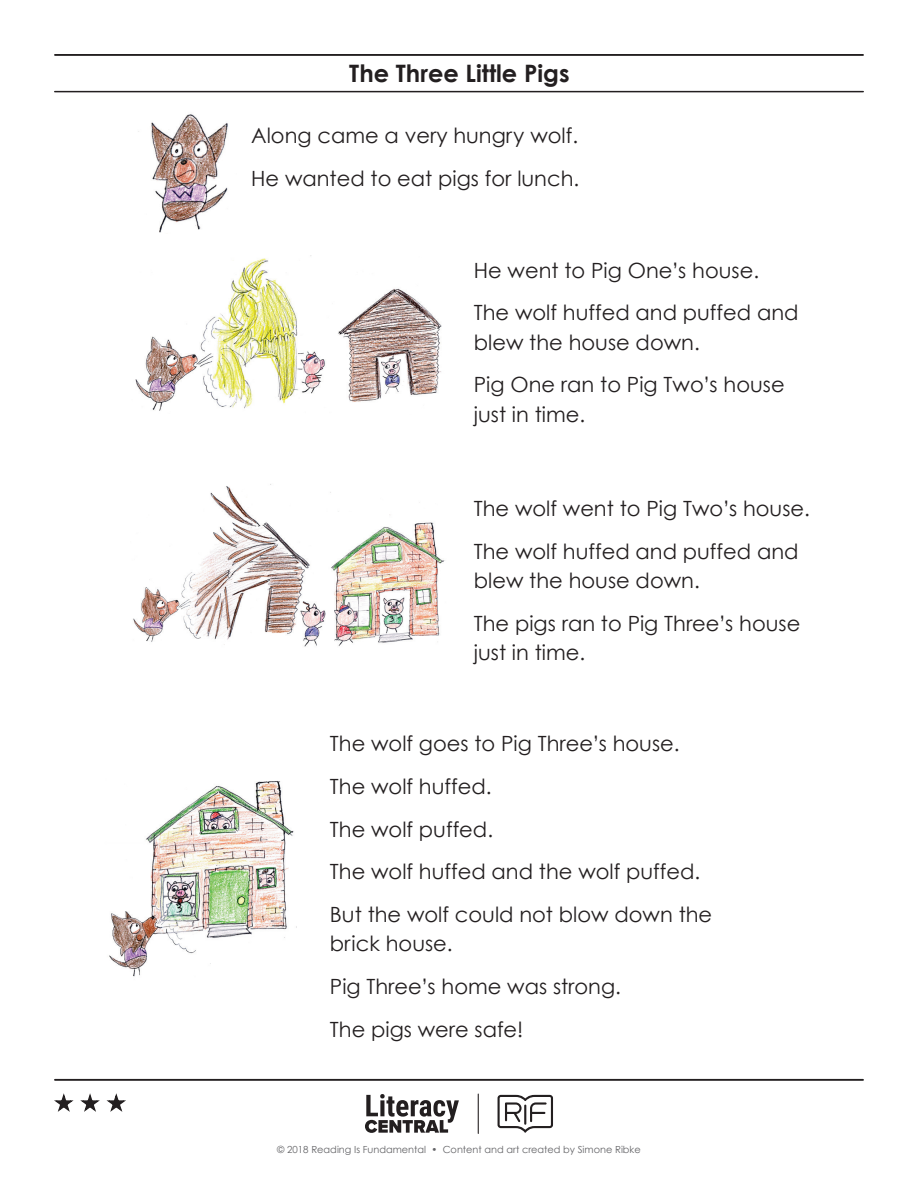
<style>
.page{position:relative;width:918px;height:1188px;background:#fff}
.page>*{position:absolute;margin:0;border:0;box-sizing:border-box;transform-origin:0 0}
.t1{font:700 24px "Century Gothic";color:#231f20}
.t2{font:21px/42.8px "Century Gothic";color:#231f20}
.t3{font:9.75px "Century Gothic";color:#636366}
</style>
<div class="page">
<svg style="left:365px;top:1094px;width:94px;height:39px"></svg>
<svg style="left:498px;top:1095px;width:55px;height:38px"></svg>
<hr style="left:478px;top:1094px;width:1px;height:39px;background:#231f20">
<hr style="left:55px;top:1079px;width:808px;height:2px;background:#231f20">
<hr style="left:55px;top:54px;width:808px;height:2px;background:#231f20">
<hr style="left:55px;top:91px;width:808px;height:1px;background:#231f20">
<svg style="left:54px;top:1094px;width:72px;height:18px"></svg>
<img style="left:135px;top:258px;width:307px;height:153px">
<img style="left:133px;top:484px;width:312px;height:163px">
<img style="left:109px;top:781px;width:185px;height:196px">
<img style="left:138px;top:114px;width:90px;height:119px">
<p class="t1" style="left:349px;top:58px;width:222px">The Three Little Pigs</p>
<p class="t2" style="left:251px;top:114px;width:330px">Along came a very hungry wolf.<br>He wanted to eat pigs for lunch.</p>
<p class="t2" style="left:474px;top:248px;width:326px">He went to Pig One’s house.<br>The wolf huffed and puffed and</p>
<p class="t2" style="left:474px;top:320px;width:312px">blew the house down.<br>Pig One ran to Pig Two’s house</p>
<p class="t2" style="left:474px;top:392px;width:113px">just in time.</p>
<p class="t2" style="left:474px;top:487px;width:338px">The wolf went to Pig Two’s house.<br>The wolf huffed and puffed and</p>
<p class="t2" style="left:474px;top:559px;width:328px">blew the house down.<br>The pigs ran to Pig Three’s house</p>
<p class="t2" style="left:474px;top:631px;width:113px">just in time.</p>
<p class="t2" style="left:330px;top:722px;width:384px">The wolf goes to Pig Three’s house.<br>The wolf huffed.<br>The wolf puffed.<br>The wolf huffed and the wolf puffed.<br>But the wolf could not blow down the</p>
<p class="t2" style="left:330px;top:922px;width:293px">brick house.<br>Pig Three’s home was strong.<br>The pigs were safe!</p>
<p class="t3" style="left:277px;top:1144px;width:365px">© 2018 Reading Is Fundamental • Content and art created by Simone Ribke</p>
</div>
